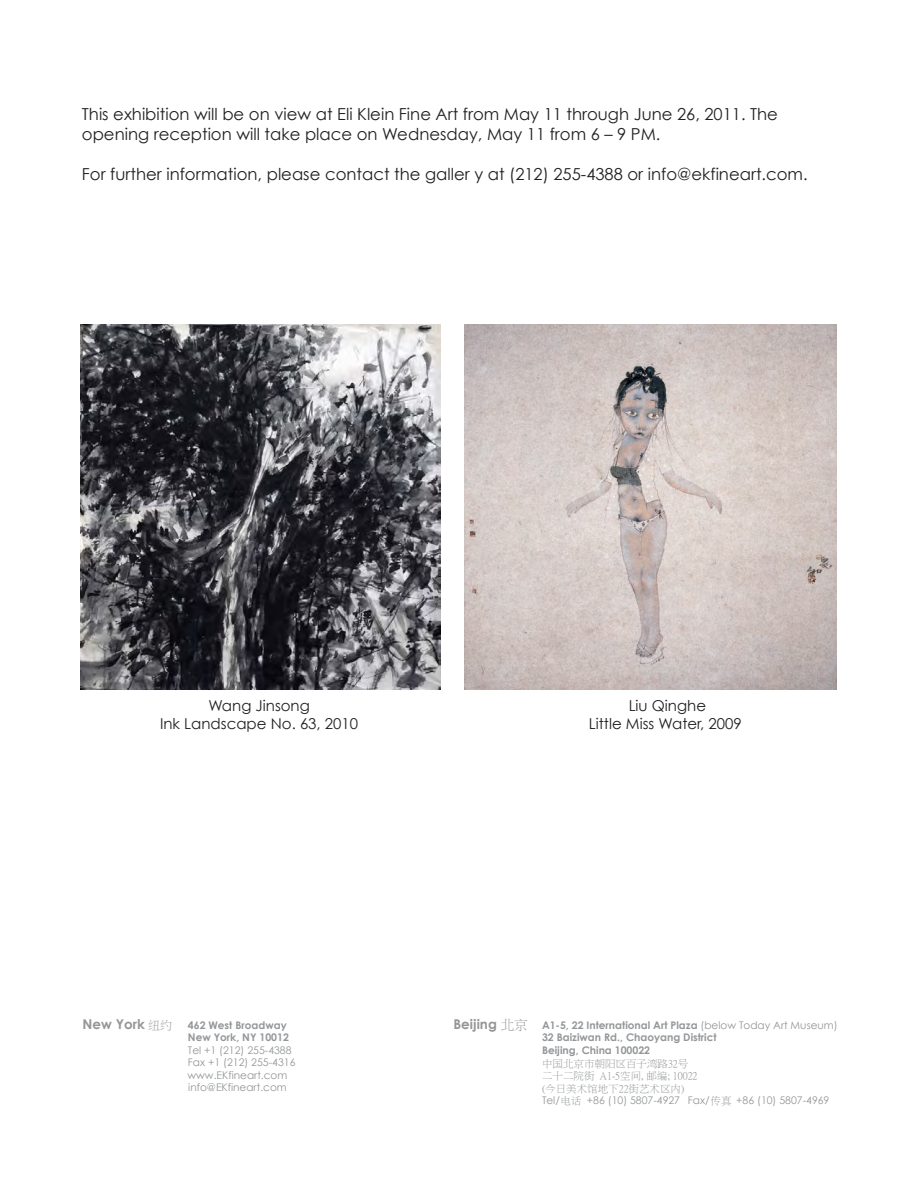
<style>
.page{position:relative;width:918px;height:1188px;background:#fff}
.page>*{position:absolute;margin:0;border:0;box-sizing:border-box;transform-origin:0 0}
.t1{font:16.5px/19.8px "Century Gothic";color:#231f20}
.t2{font:15px/18px "Century Gothic";color:#231f20;text-align:center}
.t3{font:700 13.5px "Century Gothic";color:#949698}
.t4{font:700 10.5px/12.6px "Century Gothic";color:#949698}
.t5{font:10.5px/12.6px "Century Gothic";color:#949698}
.t6{font:10.5px/12.6px "P Ming Li U";color:#949698}
.s1{font-family:"P Ming Li U";font-weight:400;font-size:12px}
.s2{font-size:13.5px}
.s3{font-family:"P Ming Li U";font-weight:400;font-size:13.5px}
.s4{font-weight:400}
.s5{font-family:"P Ming Li U"}
</style>
<div class="page">
<img style="left:80px;top:324px;width:360px;height:366px">
<img style="left:465px;top:324px;width:371px;height:366px">
<p class="t1" style="left:82px;top:104px;width:698px">This exhibition will be on view at Eli Klein Fine Art from May 11 through June 26, 2011. The opening reception will take place on Wednesday, May 11 from 6 – 9 PM.</p>
<p class="t1" style="left:82px;top:163px;width:727px">For further information, please contact the galler y at (212) 255-4388 or info@ekfineart.com.</p>
<p class="t2" style="left:160px;top:697px;width:200px">Wang Jinsong<br>Ink Landscape No. 63, 2010</p>
<p class="t2" style="left:589px;top:697px;width:154px">Liu Qinghe<br>Little Miss Water, 2009</p>
<p class="t3" style="left:82px;top:1016px;width:91px">New York <span class="s1">纽约</span></p>
<p class="t4" style="left:188px;top:1018px;width:103px">462 West Broadway<br>New York, NY 10012</p>
<p class="t5" style="left:188px;top:1044px;width:109px">Tel +1 (212) 255-4388<br>Fax +1 (212) 255-4316</p>
<p class="t5" style="left:188px;top:1069px;width:101px;line-height:12px">www.EKfineart.com info@EKfineart.com</p>
<p class="t4" style="left:542px;top:1018px;width:297px;text-indent:-89px"><span class="s2">Beijing</span> <span class="s3">北京</span> A1-5, 22 International Art Plaza <span class="s4">(below Today Art Museum)<br></span>32 Baiziwan Rd., Chaoyang District<br>Beijing, China 100022</p>
<p class="t6" style="left:542px;top:1057px;width:157px">中国北京市朝阳区百子湾路32号二十二院街 A1-5空间, 邮编; 10022 (今日美术馆地下22街艺术区内)</p>
<p class="t5" style="left:542px;top:1094px;width:289px">Tel/<span class="s5">电话</span> +86 (10) 5807-4927 Fax/<span class="s5">传真</span> +86 (10) 5807-4969</p>
</div>
